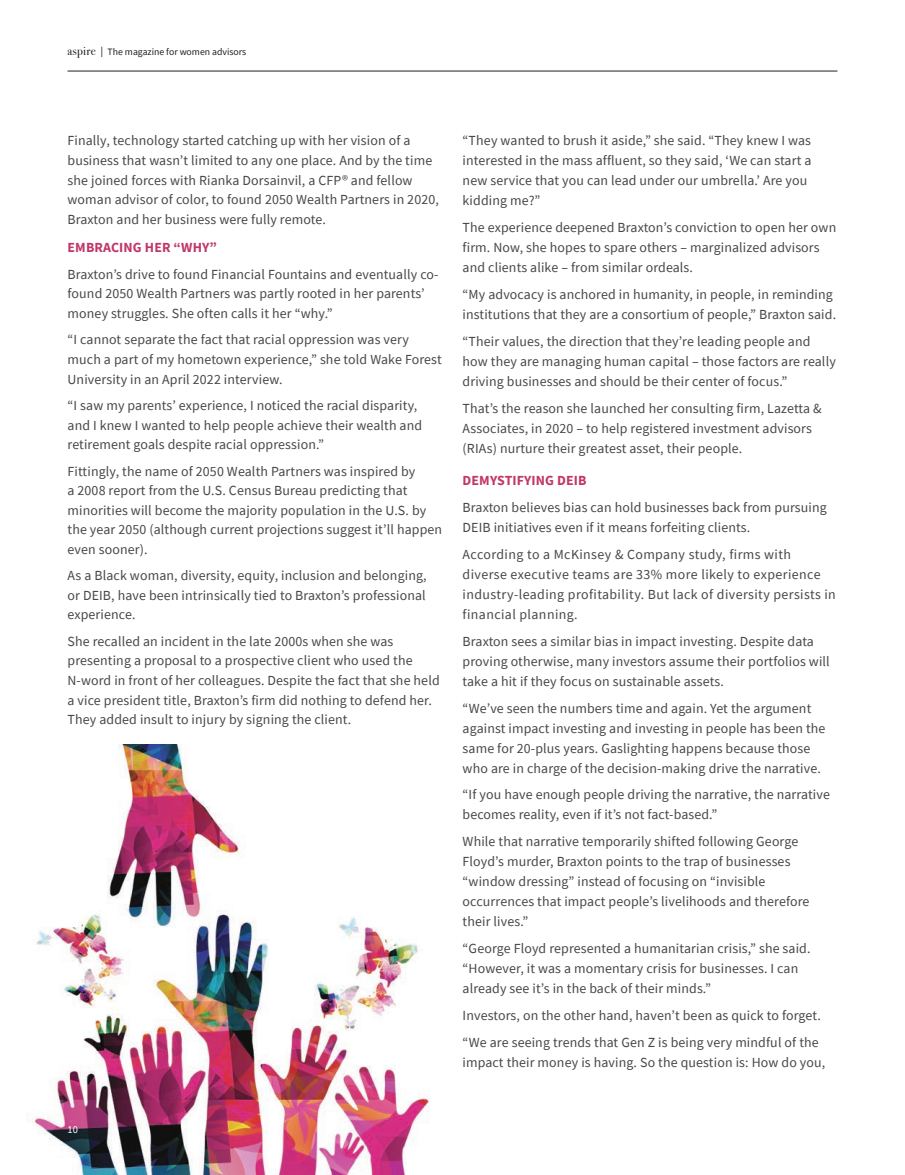
<style>
.page{position:relative;width:905px;height:1175px;background:#fff}
.page>*{position:absolute;margin:0;border:0;box-sizing:border-box;transform-origin:0 0}
.Body_Copy_9_25_13_Le{font:13.8px/20px "Source Sans Pro";letter-spacing:.01em;color:#464748}
.Body_Copy_9_25_13_Le-2{font:13.8px/20px "Source Sans Pro";letter-spacing:.03em;color:#464748}
.Body_Copy_9_25_13_Le-3{font:700 13.8px "Source Sans Pro";letter-spacing:.01em;color:#c1376a}
.t1{font:10.5px "Source Sans Pro";color:#fff}
.t2{font:9.75px "Source Sans Pro";color:#231f20}
.s1{font-family:"Bodoni Svty Two ITCTT";font-size:12px}
</style>
<div class="page">
<hr style="left:68px;top:71px;width:769px;height:1px;background:#231f20">
<img style="left:28px;top:744px;width:402px;height:430px">
<p class="t2" style="left:68px;top:45px;width:180px"><span class="s1">aspire |</span> The magazine for women advisors</p>
<p class="Body_Copy_9_25_13_Le" style="left:68px;top:131px;width:373px">Finally, technology started catching up with her vision of a business that wasn’t limited to any one place. And by the time she joined forces with Rianka Dorsainvil, a CFP® and fellow woman advisor of color, to found 2050 Wealth Partners in 2020, Braxton and her business were fully remote.</p>
<p class="Body_Copy_9_25_13_Le-3" style="left:68px;top:238px;width:151px">EMBRACING HER “WHY”</p>
<p class="Body_Copy_9_25_13_Le" style="left:68px;top:264px;width:372px">Braxton’s drive to found Financial Fountains and eventually co&shy;found 2050 Wealth Partners was partly rooted in her parents’ money struggles. She often calls it her “why.”</p>
<p class="Body_Copy_9_25_13_Le" style="left:68px;top:330px;width:375px">“I cannot separate the fact that racial oppression was very much a part of my hometown experience,” she told Wake Forest<br>University in an April 2022 interview.</p>
<p class="Body_Copy_9_25_13_Le" style="left:68px;top:395px;width:356px">“I saw my parents’ experience, I noticed the racial disparity, and I knew I wanted to help people achieve their wealth and retirement goals despite racial oppression.”</p>
<p class="Body_Copy_9_25_13_Le" style="left:68px;top:461px;width:376px">Fittingly, the name of 2050 Wealth Partners was inspired by<br>a 2008 report from the U.S. Census Bureau predicting that minorities will become the majority population in the U.S. by the year 2050 (although current projections suggest it’ll happen even sooner).</p>
<p class="Body_Copy_9_25_13_Le" style="left:68px;top:566px;width:360px;text-align:justify">As a Black woman, diversity, equity, inclusion and belonging, or DEIB, have been intrinsically tied to Braxton’s professional experience.</p>
<p class="Body_Copy_9_25_13_Le" style="left:68px;top:631px;width:373px">She recalled an incident in the late 2000s when she was presenting a proposal to a prospective client who used the N-word in front of her colleagues. Despite the fact that she held a vice president title, Braxton’s firm did nothing to defend her.<br>They added insult to injury by signing the client.</p>
<p class="Body_Copy_9_25_13_Le" style="left:462px;top:131px;width:350px">“They wanted to brush it aside,” she said. “They knew I was interested in the mass affluent, so they said, ‘We can start a new service that you can lead under our umbrella.’ Are you kidding me?”</p>
<p class="Body_Copy_9_25_13_Le" style="left:462px;top:217px;width:375px">The experience deepened Braxton’s conviction to open her own firm. Now, she hopes to spare others – marginalized advisors and clients alike – from similar ordeals.</p>
<p class="Body_Copy_9_25_13_Le" style="left:462px;top:284px;width:375px">“My advocacy is anchored in humanity, in people, in reminding institutions that they are a consortium of people,” Braxton said.</p>
<p class="Body_Copy_9_25_13_Le" style="left:462px;top:331px;width:375px">“Their values, the direction that they’re leading people and how they are managing human capital – those factors are really driving businesses and should be their center of focus.”</p>
<p class="Body_Copy_9_25_13_Le" style="left:462px;top:398px;width:360px">That’s the reason she launched her consulting firm, Lazetta &amp;<br>Associates, in 2020 – to help registered investment advisors (RIAs) nurture their greatest asset, their people.</p>
<p class="Body_Copy_9_25_13_Le-3" style="left:462px;top:471px;width:125px">DEMYSTIFYING DEIB</p>
<p class="Body_Copy_9_25_13_Le" style="left:462px;top:497px;width:366px">Braxton believes bias can hold businesses back from pursuing<br>DEIB initiatives even if it means forfeiting clients.</p>
<p class="Body_Copy_9_25_13_Le-2" style="left:462px;top:544px;width:375px">According to a McKinsey &amp; Company study, firms with diverse executive teams are 33% more likely to experience industry-leading profitability. But lack of diversity persists in financial planning.</p>
<p class="Body_Copy_9_25_13_Le" style="left:462px;top:631px;width:369px">Braxton sees a similar bias in impact investing. Despite data proving otherwise, many investors assume their portfolios will take a hit if they focus on sustainable assets.</p>
<p class="Body_Copy_9_25_13_Le" style="left:462px;top:698px;width:364px">“We’ve seen the numbers time and again. Yet the argument against impact investing and investing in people has been the same for 20-plus years. Gaslighting happens because those who are in charge of the decision-making drive the narrative.</p>
<p class="Body_Copy_9_25_13_Le" style="left:462px;top:784px;width:369px">“If you have enough people driving the narrative, the narrative becomes reality, even if it’s not fact-based.”</p>
<p class="Body_Copy_9_25_13_Le" style="left:462px;top:831px;width:348px">While that narrative temporarily shifted following George Floyd’s murder, Braxton points to the trap of businesses “window dressing” instead of focusing on “invisible occurrences that impact people’s livelihoods and therefore their lives.”</p>
<p class="Body_Copy_9_25_13_Le" style="left:462px;top:938px;width:349px">“George Floyd represented a humanitarian crisis,” she said. “However, it was a momentary crisis for businesses. I can already see it’s in the back of their minds.”</p>
<p class="Body_Copy_9_25_13_Le" style="left:462px;top:1005px;width:359px">Investors, on the other hand, haven’t been as quick to forget.</p>
<p class="Body_Copy_9_25_13_Le" style="left:462px;top:1032px;width:364px">“We are seeing trends that Gen Z is being very mindful of the impact their money is having. So the question is: How do you,</p>
<p class="t1" style="left:68px;top:1123px;width:12px">10</p>
</div>
